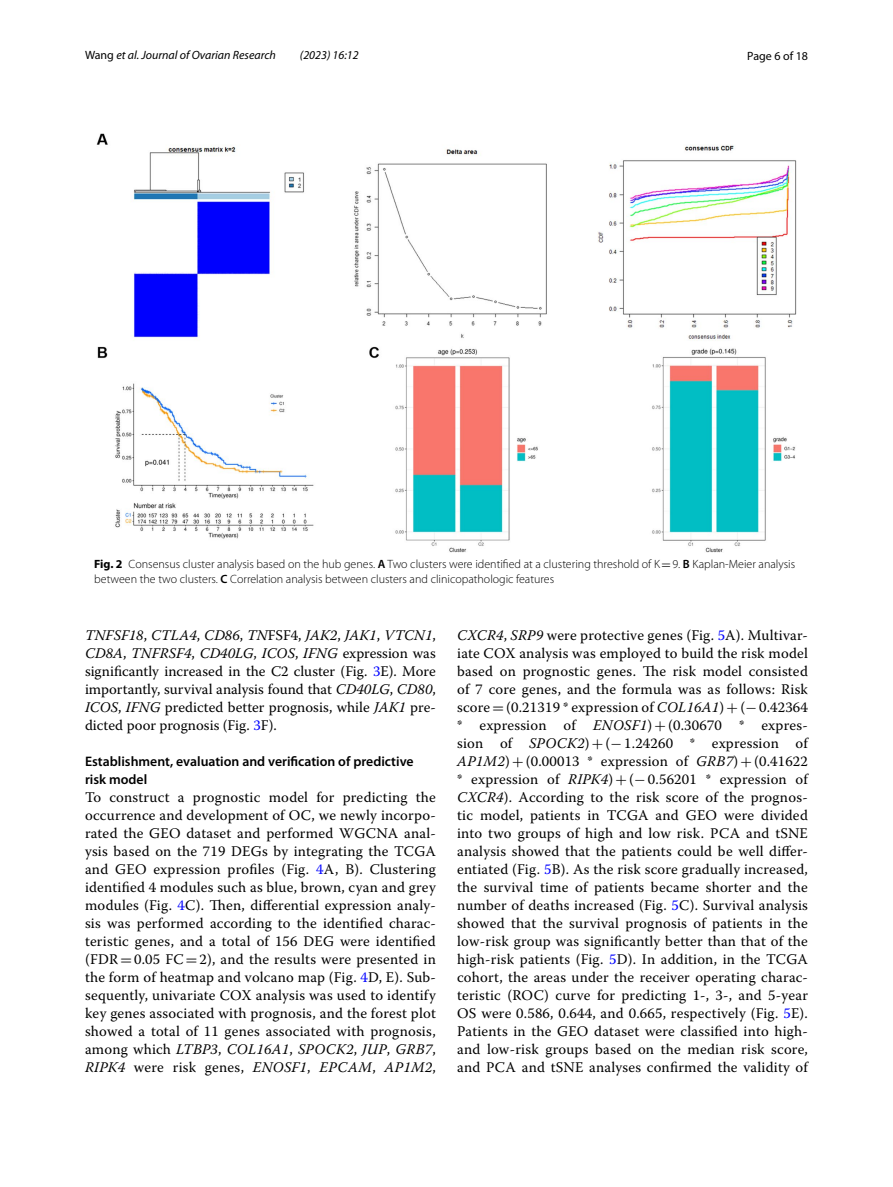
<style>
.page{position:relative;width:893px;height:1187px;background:#fff}
.page>*{position:absolute;margin:0;border:0;box-sizing:border-box;transform-origin:0 0}
.t1{font:14.7px/18px "Warnock Pro";letter-spacing:.015em;color:#000;text-align:justify}
.t2{font:600 13.8px/18px "Myriad Pro";color:#000}
.t3{font:300 12px/15px "Myriad Pro";color:#000}
.t4{font:italic 12px "Myriad Pro";color:#000}
.t5{font:12px "Myriad Pro";color:#000}
.s1{font-style:normal}
.s2{font-weight:700}
.s3{font-weight:600}
.s4{font-family:"MTSY";font-weight:400}
.s5{font-style:italic}
.s6{color:#00f}
.s7{font-family:"MTSY"}
</style>
<div class="page">
<img style="left:96px;top:133px;width:701px;height:419px">
<p class="t4" style="left:85px;top:48px;width:192px"><span class="s1">Wang</span> et al. Journal of Ovarian Research</p>
<p class="t4" style="left:300px;top:48px;width:60px">(2023) 16:12</p>
<p class="t5" style="left:747px;top:48px;width:62px">Page 6 of 18</p>
<p class="t3" style="left:94px;top:556px;width:702px"><span class="s2">Fig. 2</span> Consensus cluster analysis based on the hub genes. <span class="s3">A</span> Two clusters were identified at a clustering threshold of K<span class="s4">=</span>9. <span class="s3">B</span> Kaplan-Meier analysis between the two clusters. <span class="s3">C</span> Correlation analysis between clusters and clinicopathologic features</p>
<p class="t1" style="left:85px;top:626px;width:352px"><span class="s5">TNFSF18</span>, <span class="s5">CTLA4</span>, <span class="s5">CD86</span>, <span class="s5">TN</span>FSF4, <span class="s5">JAK2</span>, <span class="s5">JAK1</span>, <span class="s5">VTCN1</span>, <span class="s5">CD8A</span>, <span class="s5">TNFRSF4</span>, <span class="s5">CD40LG</span>, <span class="s5">ICOS</span>, <span class="s5">IFNG</span> expression was significantly increased in the C2 cluster (Fig. <span class="s6">3</span>E). More importantly, survival analysis found that <span class="s5">CD40LG</span>, <span class="s5">CD80</span>, <span class="s5">ICOS</span>, <span class="s5">IFNG</span> predicted better prognosis, while <span class="s5">JAK1</span> pre&shy;dicted poor prognosis (Fig. <span class="s6">3</span>F).</p>
<p class="t2" style="left:85px;top:752px;width:330px">Establishment, evaluation and verification of predictive risk model</p>
<p class="t1" style="left:85px;top:788px;width:352px">To construct a prognostic model for predicting the occurrence and development of OC, we newly incorpo&shy;rated the GEO dataset and performed WGCNA anal&shy;ysis based on the 719 DEGs by integrating the TCGA and GEO expression profiles (Fig. <span class="s6">4</span>A, B). Clustering identified 4 modules such as blue, brown, cyan and grey modules (Fig. <span class="s6">4</span>C). Then, differential expression analy&shy;sis was performed according to the identified charac&shy;teristic genes, and a total of 156 DEG were identified (FDR<span class="s7">=</span>0.05 FC<span class="s7">=</span>2), and the results were presented in the form of heatmap and volcano map (Fig. <span class="s6">4</span>D, E). Sub&shy;sequently, univariate COX analysis was used to identify key genes associated with prognosis, and the forest plot showed a total of 11 genes associated with prognosis, among which <span class="s5">LTBP3</span>, <span class="s5">COL16A1</span>, <span class="s5">SPOCK2</span>, <span class="s5">JUP</span>, <span class="s5">GRB7</span>, <span class="s5">RIPK4</span> were risk genes, <span class="s5">ENOSF1</span>, <span class="s5">EPCAM</span>, <span class="s5">AP1M2</span>,</p>
<p class="t1" style="left:457px;top:626px;width:352px"><span class="s5">CXCR4</span>, <span class="s5">SRP9</span> were protective genes (Fig. <span class="s6">5</span>A). Multivar&shy;iate COX analysis was employed to build the risk model based on prognostic genes. The risk model consisted of 7 core genes, and the formula was as follows: Risk score<span class="s7">=</span>(0.21319 * expression of <span class="s5">COL16A1</span>)<span class="s7">+</span>(<span class="s7">−</span>0.42364 * expression of <span class="s5">ENOSF1</span>)<span class="s7">+</span>(0.30670 * expres&shy;sion of <span class="s5">SPOCK2</span>)<span class="s7">+</span>(<span class="s7">−</span>1.24260 * expression of <span class="s5">AP1M2</span>)<span class="s7">+</span>(0.00013 * expression of <span class="s5">GRB7</span>)<span class="s7">+</span>(0.41622 * expression of <span class="s5">RIPK4</span>)<span class="s7">+</span>(<span class="s7">−</span>0.56201 * expression of <span class="s5">CXCR4</span>). According to the risk score of the prognos&shy;tic model, patients in TCGA and GEO were divided into two groups of high and low risk. PCA and tSNE analysis showed that the patients could be well differ&shy;entiated (Fig. <span class="s6">5</span>B). As the risk score gradually increased, the survival time of patients became shorter and the number of deaths increased (Fig. <span class="s6">5</span>C). Survival analysis showed that the survival prognosis of patients in the low-risk group was significantly better than that of the high-risk patients (Fig. <span class="s6">5</span>D). In addition, in the TCGA cohort, the areas under the receiver operating charac&shy;teristic (ROC) curve for predicting 1-, 3-, and 5-year OS were 0.586, 0.644, and 0.665, respectively (Fig. <span class="s6">5</span>E).<br>Patients in the GEO dataset were classified into high&shy;and low-risk groups based on the median risk score, and PCA and tSNE analyses confirmed the validity of</p>
</div>
